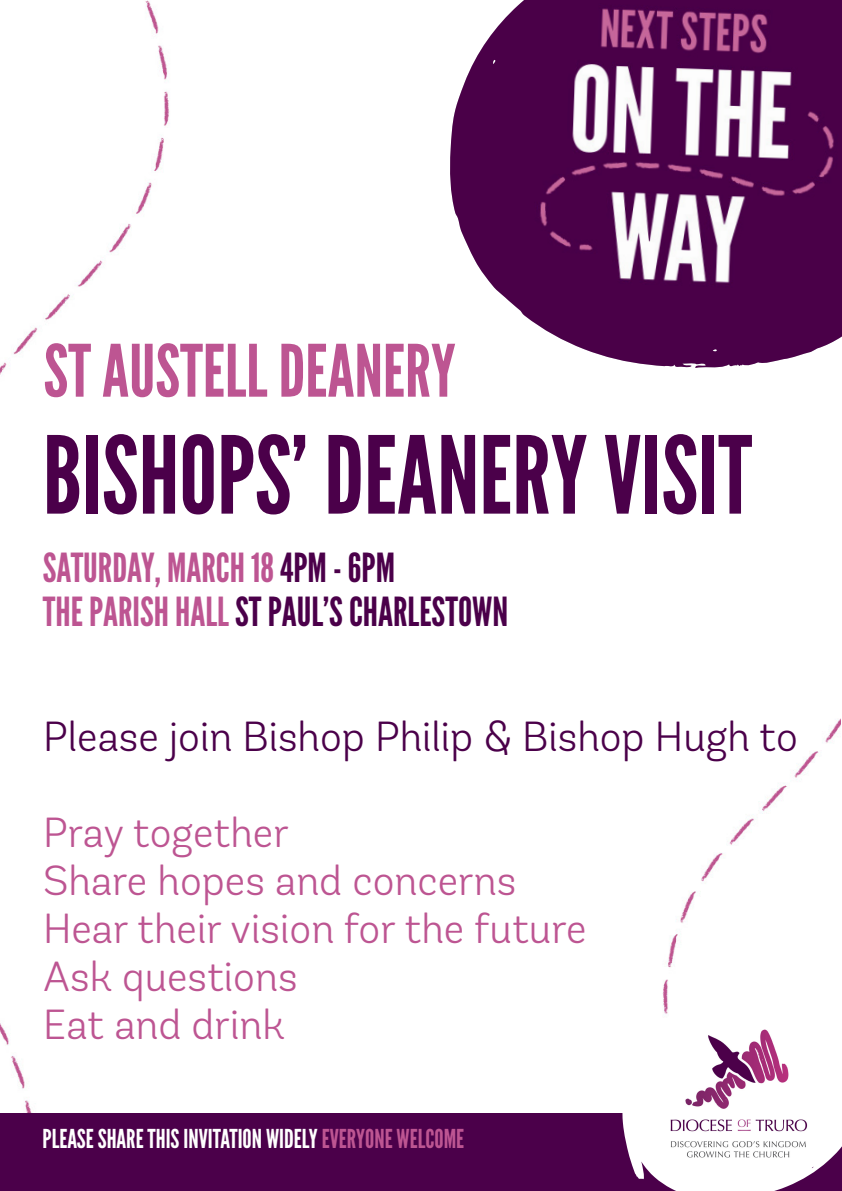
<style>
.page{position:relative;width:842px;height:1191px;background:#fff}
.page>*{position:absolute;margin:0;border:0;box-sizing:border-box;transform-origin:0 0}
.Event_Title{font:107px "League Gothic";color:#4b004a}
.Event_Date_Location{font:72px "League Gothic";color:#bd5592}
.Event_Date_Location-2{font:300 42px "Andes Rounded";color:#bd5592}
.Event_Date_Location-3{font:300 42px "Andes Rounded";color:#4b004a}
.Event_Date_Location-4{font:40px "League Gothic";color:#4b004a}
.Event_Date_Location-5{font:40px "League Gothic";color:#bd5592}
.t1{font:26px "League Gothic";color:#fff}
.s1{color:#4b004a}
.s2{color:#bd5592}
</style>
<div class="page">
<div style="left:0;top:1113px;width:842px;height:78px;background:#4b004a"></div>
<img style="left:450px;top:0;width:392px;height:368px">
<svg style="left:622px;top:998px;width:220px;height:193px"></svg>
<img style="left:670px;top:1029px;width:138px;height:128px">
<p class="Event_Date_Location" style="left:44px;top:328px;width:414px">ST AUSTELL DEANERY</p>
<p class="Event_Title" style="left:43px;top:412px;width:711px">BISHOPS’ DEANERY VISIT</p>
<p class="Event_Date_Location-5" style="left:43px;top:544px;width:354px">SATURDAY, MARCH 18 <span class="s1">4PM - 6PM</span></p>
<p class="Event_Date_Location-4" style="left:43px;top:588px;width:467px"><span class="s2">THE PARISH HALL</span> ST PAUL’S CHARLESTOWN</p>
<p class="Event_Date_Location-3" style="left:43px;top:711px;width:756px">Please join Bishop Philip &amp; Bishop Hugh to</p>
<p class="Event_Date_Location-2" style="left:43px;top:807px;width:247px">Pray together</p>
<p class="Event_Date_Location-2" style="left:43px;top:855px;width:475px">Share hopes and concerns</p>
<p class="Event_Date_Location-2" style="left:43px;top:903px;width:545px">Hear their vision for the future</p>
<p class="Event_Date_Location-2" style="left:43px;top:951px;width:256px">Ask questions</p>
<p class="Event_Date_Location-2" style="left:43px;top:999px;width:243px">Eat and drink</p>
<p class="t1" style="left:43px;top:1122px;width:423px">PLEASE SHARE THIS INVITATION WIDELY <span class="s2">EVERYONE WELCOME</span></p>
</div>
